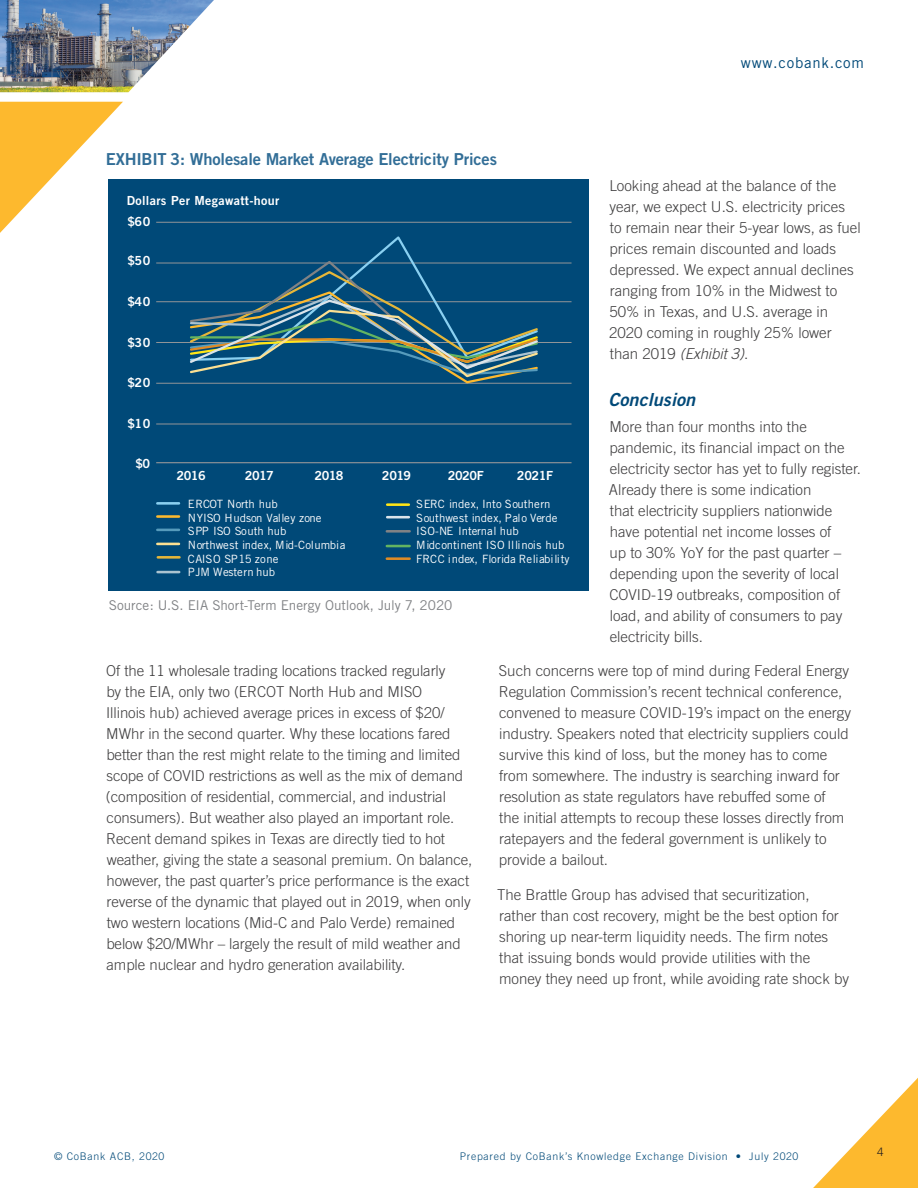
<style>
.page{position:relative;width:918px;height:1188px;background:#fff}
.page>*{position:absolute;margin:0;border:0;box-sizing:border-box;transform-origin:0 0}
.t1{font:italic 18px "Trade Gothic Bold Two";letter-spacing:.005em;color:#004978}
.t2{font:16.5px "Trade Gothic Bold Two";letter-spacing:-.01em;color:#326e97}
.t3{font:300 15px/21px "Trade Gothic";color:#3e3d3e}
.t4{font:15px "Trade Gothic";letter-spacing:.05em;color:#004978}
.t5{font:13.5px "Trade Gothic";color:#808285}
.t6{font:12.6px "Trade Gothic Bold Two";letter-spacing:.03em;color:#fff}
.t7{font:300 11.7px "Trade Gothic";color:#231f20}
.t8{font:11.4px/13.6px "Trade Gothic";color:#fff}
.t9{font:300 10.5px "Trade Gothic";letter-spacing:.07em;color:#004978}
.s1{font-style:italic}
</style>
<div class="page">
<img style="left:0;top:0;width:214px;height:92px">
<svg style="left:0;top:102px;width:123px;height:145px"></svg>
<svg style="left:813px;top:1078px;width:105px;height:110px"></svg>
<div style="left:109px;top:179px;width:480px;height:412px;background:#004978"></div>
<hr style="left:156px;top:424px;width:416px;height:1px;background:#939598">
<hr style="left:156px;top:383px;width:416px;height:1px;background:#939598">
<hr style="left:156px;top:342px;width:416px;height:1px;background:#939598">
<hr style="left:156px;top:301px;width:416px;height:1px;background:#939598">
<hr style="left:156px;top:263px;width:416px;height:1px;background:#939598">
<hr style="left:156px;top:222px;width:416px;height:1px;background:#939598">
<hr style="left:156px;top:462px;width:416px;height:1px;background:#939598">
<div style="left:189px;top:234px;width:351px;height:25px;background:#004978"></div>
<svg style="left:188px;top:259px;width:352px;height:126px;background:#225d7b"></svg>
<hr style="left:158px;top:556px;width:21px;height:3px;background:#e5b639">
<hr style="left:158px;top:571px;width:21px;height:2px;background:#abc3d0">
<hr style="left:387px;top:530px;width:23px;height:3px;background:#808285">
<hr style="left:387px;top:545px;width:23px;height:2px;background:#63b461">
<hr style="left:387px;top:557px;width:23px;height:3px;background:#de8b25">
<hr style="left:387px;top:503px;width:22px;height:3px;background:#ffe616">
<hr style="left:387px;top:516px;width:22px;height:2px;background:#dbe4ea">
<hr style="left:157px;top:502px;width:22px;height:3px;background:#8ad0f1">
<hr style="left:157px;top:515px;width:22px;height:3px;background:#fdb92e">
<hr style="left:157px;top:529px;width:22px;height:2px;background:#569bbc">
<hr style="left:157px;top:543px;width:22px;height:2px;background:#fce092">
<p class="t2" style="left:106px;top:149px;width:393px">EXHIBIT 3: Wholesale Market Average Electricity Prices</p>
<p class="t4" style="left:741px;top:54px;width:125px">www.cobank.com</p>
<p class="t3" style="left:609px;top:175px;width:253px">Looking ahead at the balance of the year, we expect U.S. electricity prices<br>to remain near their 5-year lows, as fuel prices remain discounted and loads depressed. We expect annual declines ranging from 10% in the Midwest to 50% in Texas, and U.S. average in 2020 coming in roughly 25% lower than 2019 <span class="s1">(Exhibit 3)</span>.</p>
<p class="t1" style="left:608px;top:389px;width:88px">Conclusion</p>
<p class="t3" style="left:609px;top:416px;width:254px">More than four months into the pandemic, its financial impact on the electricity sector has yet to fully register.<br>Already there is some indication<br>that electricity suppliers nationwide have potential net income losses of<br>up to 30% YoY for the past quarter – depending upon the severity of local COVID-19 outbreaks, composition of load, and ability of consumers to pay electricity bills.</p>
<p class="t3" style="left:499px;top:660px;width:354px">Such concerns were top of mind during Federal Energy Regulation Commission’s recent technical conference, convened to measure COVID-19’s impact on the energy industry. Speakers noted that electricity suppliers could survive this kind of loss, but the money has to come from somewhere. The industry is searching inward for resolution as state regulators have rebuffed some of<br>the initial attempts to recoup these losses directly from ratepayers and the federal government is unlikely to provide a bailout.</p>
<p class="t3" style="left:497px;top:884px;width:353px">The Brattle Group has advised that securitization, rather than cost recovery, might be the best option for shoring up near-term liquidity needs. The firm notes that issuing bonds would provide utilities with the money they need up front, while avoiding rate shock by</p>
<p class="t6" style="left:127px;top:193px;width:154px">Dollars Per Megawatt-hour</p>
<p class="t6" style="left:128px;top:214px;width:24px">$60</p>
<p class="t6" style="left:128px;top:253px;width:24px">$50</p>
<p class="t6" style="left:128px;top:294px;width:24px">$40</p>
<p class="t6" style="left:128px;top:335px;width:24px">$30</p>
<p class="t6" style="left:128px;top:375px;width:24px">$20</p>
<p class="t6" style="left:128px;top:416px;width:24px">$10</p>
<p class="t6" style="left:136px;top:455px;width:16px">$0</p>
<p class="t6" style="left:177px;top:468px;width:31px">2016</p>
<p class="t6" style="left:245px;top:468px;width:31px">2017</p>
<p class="t6" style="left:314px;top:468px;width:31px">2018</p>
<p class="t6" style="left:382px;top:468px;width:31px">2019</p>
<p class="t6" style="left:448px;top:468px;width:38px">2020F</p>
<p class="t6" style="left:517px;top:468px;width:38px">2021F</p>
<p class="t8" style="left:188px;top:497px;width:159px">ERCOT North hub<br>NYISO Hudson Valley zone<br>SPP ISO South hub<br>Northwest index, Mid-Columbia<br>CAISO SP15 zone<br>PJM Western hub</p>
<p class="t8" style="left:416px;top:497px;width:155px">SERC index, Into Southern<br>Southwest index, Palo Verde<br>ISO-NE Internal hub<br>Midcontinent ISO Illinois hub<br>FRCC index, Florida Reliability</p>
<p class="t5" style="left:109px;top:597px;width:345px">Source: U.S. EIA Short-Term Energy Outlook, July 7, 2020</p>
<p class="t3" style="left:106px;top:660px;width:368px">Of the 11 wholesale trading locations tracked regularly<br>by the EIA, only two (ERCOT North Hub and MISO<br>Illinois hub) achieved average prices in excess of $20/ MWhr in the second quarter. Why these locations fared better than the rest might relate to the timing and limited scope of COVID restrictions as well as the mix of demand (composition of residential, commercial, and industrial consumers). But weather also played an important role.<br>Recent demand spikes in Texas are directly tied to hot weather, giving the state a seasonal premium. On balance, however, the past quarter’s price performance is the exact reverse of the dynamic that played out in 2019, when only two western locations (Mid-C and Palo Verde) remained below $20/MWhr – largely the result of mild weather and ample nuclear and hydro generation availability.</p>
<p class="t9" style="left:54px;top:1150px;width:112px">© CoBank ACB, 2020</p>
<p class="t9" style="left:460px;top:1150px;width:340px">Prepared by CoBank’s Knowledge Exchange Division • July 2020</p>
<p class="t7" style="left:877px;top:1145px;width:8px">4</p>
</div>
